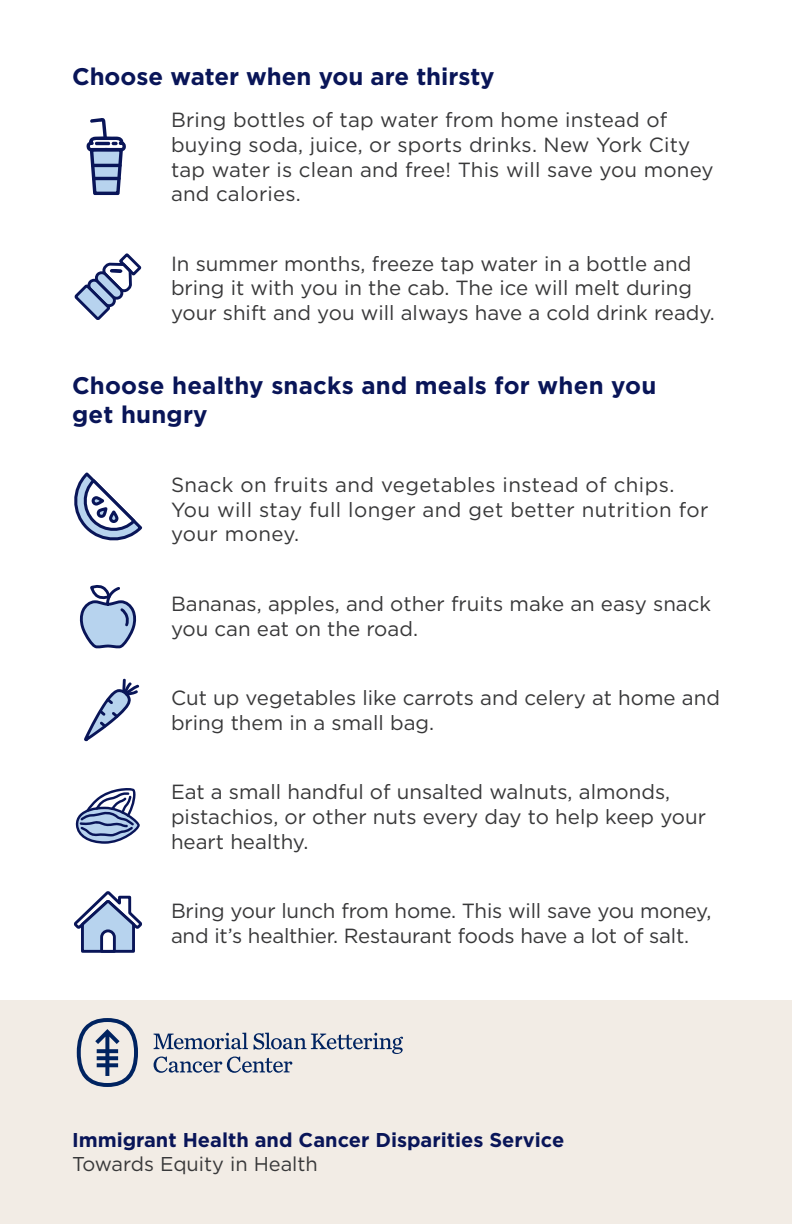
<style>
.page{position:relative;width:792px;height:1224px;background:#fff}
.page>*{position:absolute;margin:0;border:0;box-sizing:border-box;transform-origin:0 0}
.t1{font:700 24px/28.8px "Gotham";letter-spacing:.01em;color:#091558}
.t2{font:20.4px/24.6px "Gotham";color:#383839}
.t3{font:20.4px/24.6px "Gotham";letter-spacing:.02em;color:#383839}
.t4{font:700 20px "Gotham";color:#091558}
.t5{font:20px "Gotham";color:#383839}
</style>
<div class="page">
<div style="left:0;top:1001px;width:792px;height:223px;background:#f2ece5"></div>
<svg style="left:79px;top:585px;width:58px;height:64px"></svg>
<svg style="left:74px;top:472px;width:69px;height:69px"></svg>
<div style="left:92px;top:496px;width:12px;height:10px;border:3px solid #091558;border-radius:3px"></div>
<div style="left:109px;top:510px;width:9px;height:13px;border:3px solid #091558;border-radius:3px"></div>
<svg style="left:84px;top:678px;width:56px;height:64px"></svg>
<svg style="left:76px;top:788px;width:64px;height:56px"></svg>
<svg style="left:74px;top:891px;width:68px;height:62px"></svg>
<div style="left:119px;top:253px;width:22px;height:22px;border:3px solid #091558;border-radius:6px"></div>
<svg style="left:74px;top:261px;width:60px;height:59px"></svg>
<svg style="left:86px;top:118px;width:40px;height:77px"></svg>
<svg style="left:154px;top:1033px;width:249px;height:40px"></svg>
<svg style="left:77px;top:1018px;width:61px;height:69px"></svg>
<p class="t1" style="left:72px;top:62px;width:424px">Choose water when you are thirsty</p>
<p class="t2" style="left:171px;top:107px;width:544px">Bring bottles of tap water from home instead of buying soda, juice, or sports drinks. New York City tap water is clean and free! This will save you money and calories.</p>
<p class="t2" style="left:171px;top:251px;width:546px">In summer months, freeze tap water in a bottle and bring it with you in the cab. The ice will melt during your shift and you will always have a cold drink ready.</p>
<p class="t1" style="left:72px;top:371px;width:586px">Choose healthy snacks and meals for when you get hungry</p>
<p class="t3" style="left:171px;top:472px;width:539px">Snack on fruits and vegetables instead of chips.<br>You will stay full longer and get better nutrition for your money.</p>
<p class="t2" style="left:171px;top:591px;width:542px">Bananas, apples, and other fruits make an easy snack you can eat on the road.</p>
<p class="t2" style="left:171px;top:685px;width:551px">Cut up vegetables like carrots and celery at home and bring them in a small bag.</p>
<p class="t2" style="left:171px;top:779px;width:537px">Eat a small handful of unsalted walnuts, almonds, pistachios, or other nuts every day to help keep your heart healthy.</p>
<p class="t2" style="left:171px;top:898px;width:542px">Bring your lunch from home. This will save you money, and it’s healthier. Restaurant foods have a lot of salt.</p>
<p class="t4" style="left:72px;top:1127px;width:494px">Immigrant Health and Cancer Disparities Service</p>
<p class="t5" style="left:72px;top:1151px;width:247px">Towards Equity in Health</p>
</div>
